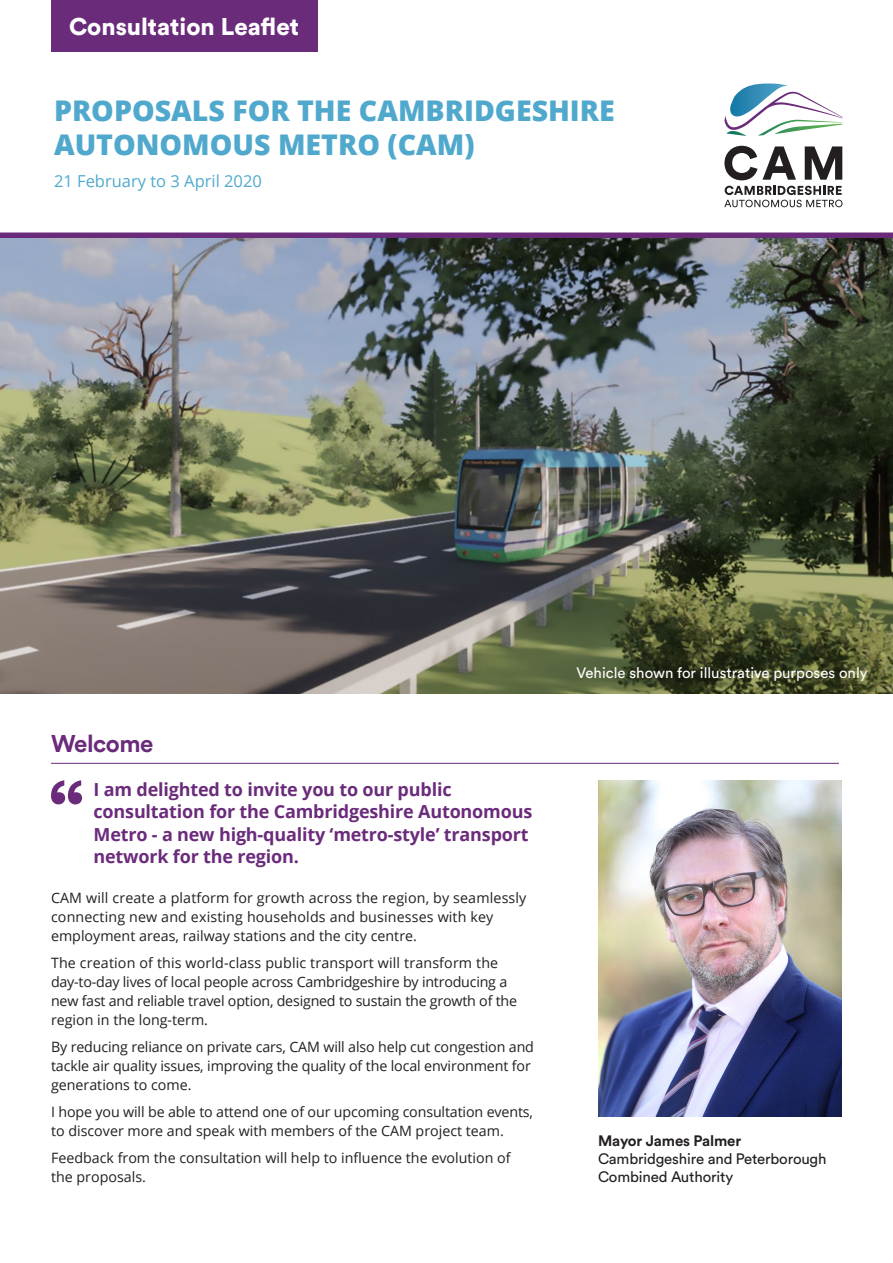
<style>
.page{position:relative;width:893px;height:1263px;background:#fff}
.page>*{position:absolute;margin:0;border:0;box-sizing:border-box;transform-origin:0 0}
.t1{font:800 28.5px/34.2px "Open Sans";color:#50a9cd}
.t2{font:900 24px "Circular Std";color:#fff}
.t3{font:700 24px "Circular Std";letter-spacing:-.02em;color:#6b2b7b}
.t4{font:700 18px/22.5px "Open Sans";letter-spacing:-.01em;color:#6b2b7b}
.t5{font:16.5px "Open Sans";color:#50a9cd}
.t6{font:15px/18px "Circular Std";letter-spacing:-.01em;color:#231f20}
.t7{font:15px "Circular Std";color:#fff}
.t8{font:14.25px/18.9px "Open Sans";color:#231f20}
.s1{font-weight:700}
</style>
<div class="page">
<div style="left:51px;top:0;width:266px;height:51px;background:#6b2b7b"></div>
<div style="left:0;top:232px;width:893px;height:6px;background:#6b2b7b"></div>
<svg style="left:724px;top:84px;width:118px;height:52px"></svg>
<svg style="left:724px;top:146px;width:72px;height:34px"></svg>
<svg style="left:805px;top:146px;width:37px;height:34px"></svg>
<svg style="left:724px;top:186px;width:118px;height:21px"></svg>
<img style="left:598px;top:780px;width:244px;height:337px">
<img style="left:0;top:238px;width:893px;height:455px">
<hr style="left:51px;top:763px;width:788px;height:1px;background:#6b2b7b">
<svg style="left:51px;top:780px;width:31px;height:24px"></svg>
<p class="t2" style="left:69px;top:11px;width:231px">Consultation Leaflet</p>
<p class="t1" style="left:54px;top:92px;width:562px">PROPOSALS FOR THE CAMBRIDGESHIRE<br>AUTONOMOUS METRO (CAM)</p>
<p class="t5" style="left:54px;top:170px;width:209px">21 February to 3 April 2020</p>
<p class="t3" style="left:51px;top:728px;width:104px">Welcome</p>
<p class="t4" style="left:94px;top:777px;width:440px">I am delighted to invite you to our public consultation for the Cambridgeshire Autonomous Metro - a new high-quality ‘metro-style’ transport network for the region.</p>
<p class="t8" style="left:51px;top:888px;width:477px">CAM will create a platform for growth across the region, by seamlessly connecting new and existing households and businesses with key employment areas, railway stations and the city centre.</p>
<p class="t8" style="left:51px;top:953px;width:468px">The creation of this world-class public transport will transform the day-to-day lives of local people across Cambridgeshire by introducing a new fast and reliable travel option, designed to sustain the growth of the region in the long-term.</p>
<p class="t8" style="left:51px;top:1037px;width:484px">By reducing reliance on private cars, CAM will also help cut congestion and tackle air quality issues, improving the quality of the local environment for generations to come.</p>
<p class="t8" style="left:51px;top:1102px;width:484px">I hope you will be able to attend one of our upcoming consultation events, to discover more and speak with members of the CAM project team.</p>
<p class="t8" style="left:51px;top:1148px;width:461px">Feedback from the consultation will help to influence the evolution of the proposals.</p>
<p class="t7" style="left:576px;top:663px;width:293px">Vehicle shown for illustrative purposes only</p>
<p class="t6" style="left:598px;top:1132px;width:230px"><span class="s1">Mayor James Palmer<br></span>Cambridgeshire and Peterborough<br>Combined Authority</p>
</div>
